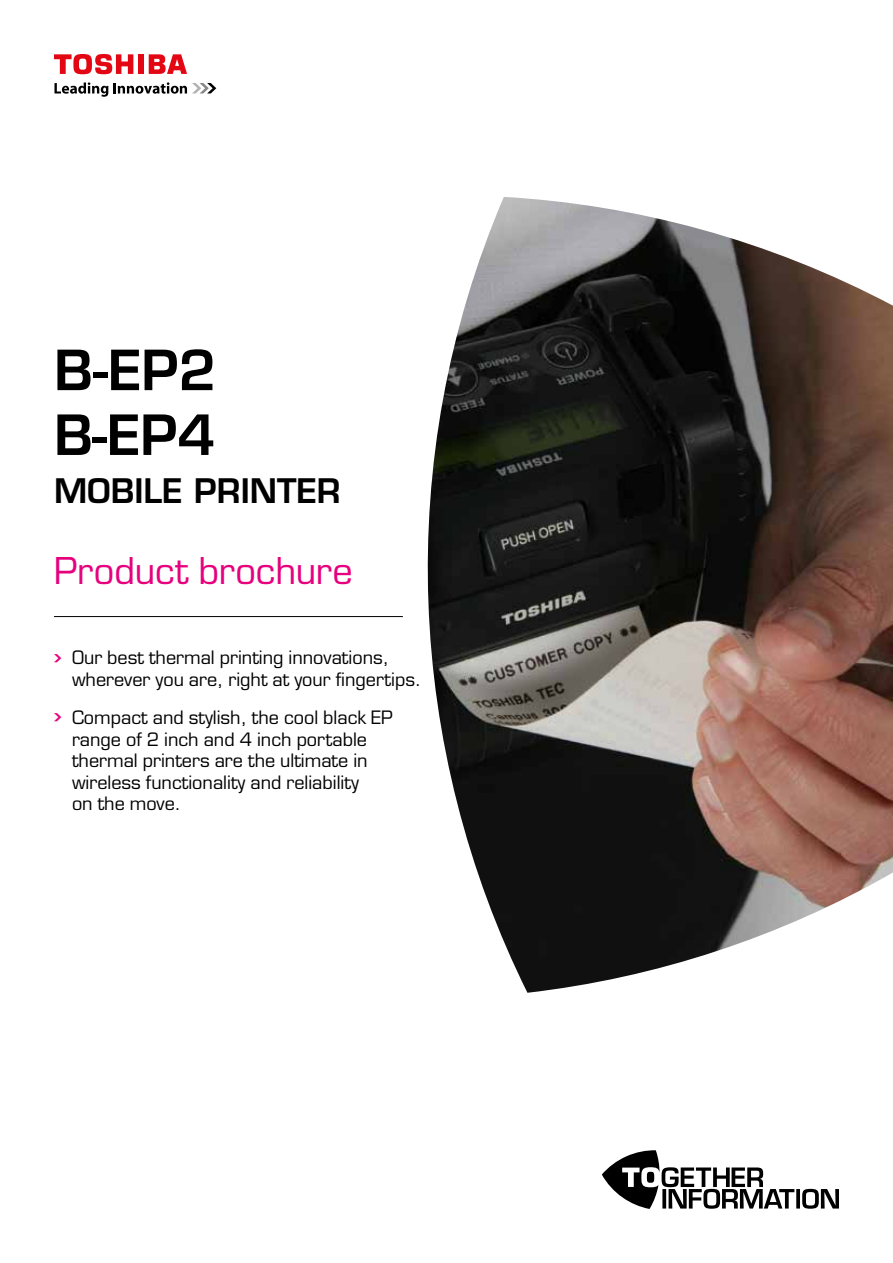
<style>
.page{position:relative;width:893px;height:1263px;background:#fff}
.page>*{position:absolute;margin:0;border:0;box-sizing:border-box;transform-origin:0 0}
.t1{font:600 54px/64.8px "Eurostile LT Std";color:#000}
.t2{font:36px "Eurostile LT Std";letter-spacing:-.005em;color:#e6007d}
.t3{font:600 33px "Eurostile LT Std";color:#000}
.t4{font:18px/21.6px "Eurostile LT Std";color:#000}
.s1{font-family:"Chevron";font-size:21px;color:#e6007d}
</style>
<div class="page">
<svg style="left:54px;top:82px;width:54px;height:15px"></svg>
<svg style="left:114px;top:82px;width:102px;height:12px"></svg>
<div style="left:138px;top:54px;width:6px;height:20px;background:#e30613"></div>
<svg style="left:149px;top:54px;width:38px;height:20px"></svg>
<svg style="left:54px;top:54px;width:79px;height:21px"></svg>
<hr style="left:54px;top:616px;width:349px;height:1px;background:#000">
<img style="left:392px;top:197px;width:501px;height:796px">
<svg style="left:602px;top:1150px;width:237px;height:59px"></svg>
<h1 class="t1" style="left:54px;top:338px;width:164px">B-EP2<br>B-EP4</h1>
<h3 class="t3" style="left:54px;top:470px;width:288px">MOBILE PRINTER</h3>
<h2 class="t2" style="left:54px;top:549px;width:300px">Product brochure</h2>
<p class="t4" style="left:72px;top:647px;width:351px;text-indent:-18px"><span class="s1">•</span> Our best thermal printing innovations, wherever you are, right at your fingertips.</p>
<p class="t4" style="left:72px;top:707px;width:323px;text-indent:-18px"><span class="s1">•</span> Compact and stylish, the cool black EP range of 2 inch and 4 inch portable thermal printers are the ultimate in wireless functionality and reliability<br>on the move.</p>
</div>
